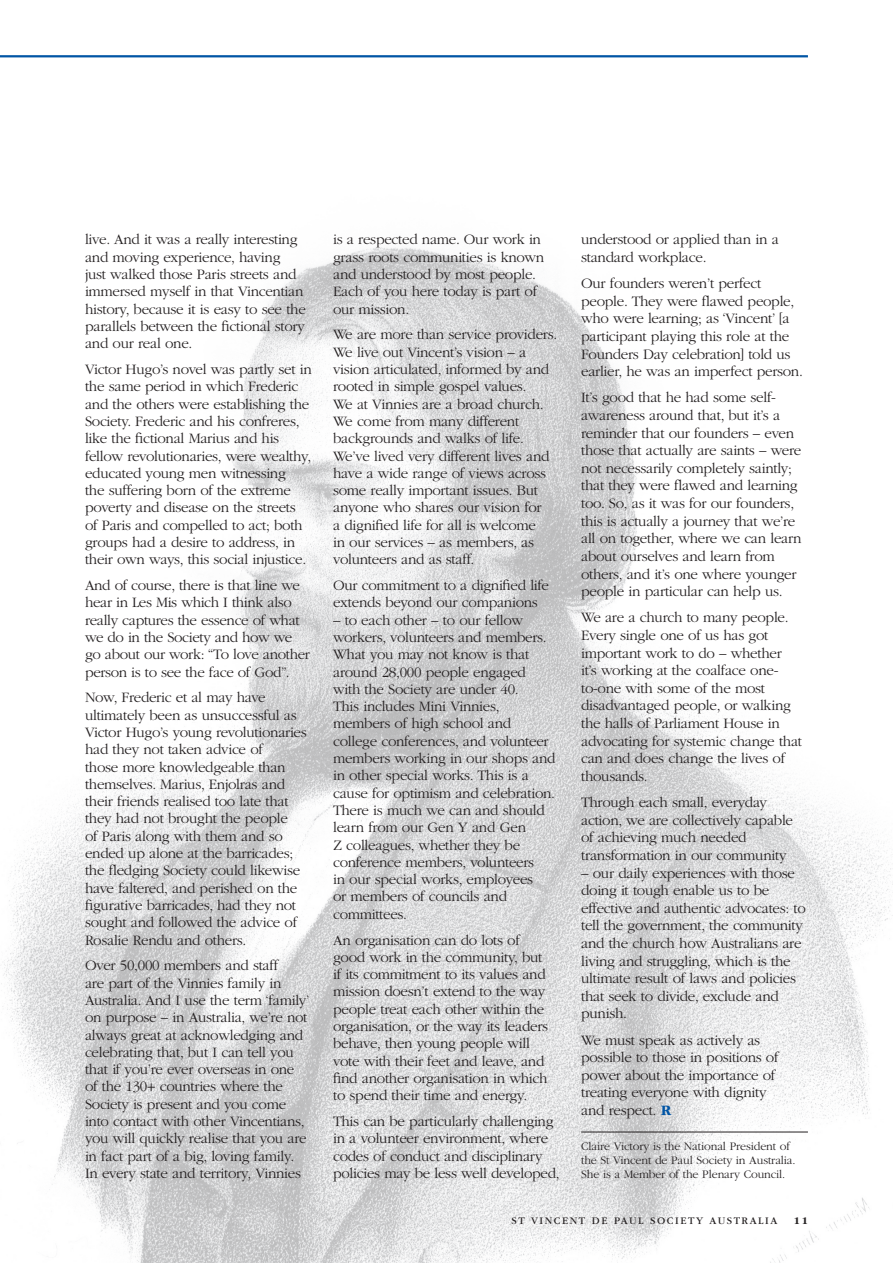
<style>
.page{position:relative;width:893px;height:1263px;background:#fff}
.page>*{position:absolute;margin:0;border:0;box-sizing:border-box;transform-origin:0 0}
.BODY{font:300 15px/17.2px "ITC Garamond Std";letter-spacing:-.02em;color:#231f20}
.Endnote{font:300 12px/13.8px "ITC Garamond Std";letter-spacing:-.01em;color:#231f20}
.t1{font:10.5px "ITC Garamond Std";letter-spacing:.15em;color:#231f20}
.t2{font:700 10.5px "ITC Garamond Std";color:#231f20}
.s1{font-weight:700;color:#0155a5}
</style>
<div class="page">
<img style="left:1px;top:247px;width:892px;height:1016px">
<hr style="left:0;top:55px;width:808px;height:2px;background:#0155a5">
<hr style="left:581px;top:1132px;width:227px;height:1px;background:#231f20">
<p class="BODY" style="left:85px;top:231px;width:222px">live. And it was a really interesting and moving experience, having<br>just walked those Paris streets and immersed myself in that Vincentian history, because it is easy to see the parallels between the fictional story and our real one.</p>
<p class="BODY" style="left:85px;top:361px;width:228px">Victor Hugo’s novel was partly set in the same period in which Frederic and the others were establishing the Society. Frederic and his confreres, like the fictional Marius and his fellow revolutionaries, were wealthy, educated young men witnessing<br>the suffering born of the extreme poverty and disease on the streets of Paris and compelled to act; both groups had a desire to address, in their own ways, this social injustice.</p>
<p class="BODY" style="left:85px;top:577px;width:226px">And of course, there is that line we hear in Les Mis which I think also really captures the essence of what we do in the Society and how we go about our work: “To love another person is to see the face of God”.</p>
<p class="BODY" style="left:85px;top:689px;width:223px">Now, Frederic et al may have ultimately been as unsuccessful as<br>Victor Hugo’s young revolutionaries had they not taken advice of<br>those more knowledgeable than themselves. Marius, Enjolras and their friends realised too late that they had not brought the people<br>of Paris along with them and so ended up alone at the barricades; the fledging Society could likewise have faltered, and perished on the figurative barricades, had they not sought and followed the advice of<br>Rosalie Rendu and others.</p>
<p class="BODY" style="left:85px;top:957px;width:226px">Over 50,000 members and staff<br>are part of the Vinnies family in Australia. And I use the term ‘family’ on purpose – in Australia, we’re not always great at acknowledging and celebrating that, but I can tell you that if you’re ever overseas in one of the 130+ countries where the Society is present and you come into contact with other Vincentians, you will quickly realise that you are in fact part of a big, loving family.<br>In every state and territory, Vinnies</p>
<p class="BODY" style="left:333px;top:231px;width:213px">is a respected name. Our work in grass roots communities is known and understood by most people.<br>Each of you here today is part of our mission.</p>
<p class="BODY" style="left:333px;top:326px;width:226px">We are more than service providers.<br>We live out Vincent’s vision – a vision articulated, informed by and rooted in simple gospel values.<br>We at Vinnies are a broad church.<br>We come from many different backgrounds and walks of life.<br>We’ve lived very different lives and have a wide range of views across some really important issues. But anyone who shares our vision for<br>a dignified life for all is welcome<br>in our services – as members, as volunteers and as staff.</p>
<p class="BODY" style="left:333px;top:577px;width:217px">Our commitment to a dignified life extends beyond our companions</p>
<p class="BODY" style="left:333px;top:611px;width:224px">– to each other – to our fellow workers, volunteers and members.<br>What you may not know is that around 28,000 people engaged with the Society are under 40.<br>This includes Mini Vinnies, members of high school and college conferences, and volunteer members working in our shops and in other special works. This is a cause for optimism and celebration.<br>There is much we can and should learn from our Gen Y and Gen<br>Z colleagues, whether they be conference members, volunteers<br>in our special works, employees<br>or members of councils and committees.</p>
<p class="BODY" style="left:333px;top:931px;width:217px">An organisation can do lots of good work in the community, but if its commitment to its values and mission doesn’t extend to the way people treat each other within the organisation, or the way its leaders behave, then young people will vote with their feet and leave, and find another organisation in which to spend their time and energy.</p>
<p class="BODY" style="left:333px;top:1113px;width:228px">This can be particularly challenging in a volunteer environment, where codes of conduct and disciplinary policies may be less well developed,</p>
<p class="BODY" style="left:581px;top:231px;width:199px">understood or applied than in a standard workplace.</p>
<p class="BODY" style="left:581px;top:275px;width:223px">Our founders weren’t perfect people. They were flawed people, who were learning; as ‘Vincent’ [a participant playing this role at the Founders Day celebration] told us earlier, he was an imperfect person.</p>
<p class="BODY" style="left:581px;top:389px;width:222px">It’s good that he had some self&shy;awareness around that, but it’s a reminder that our founders – even those that actually are saints – were not necessarily completely saintly; that they were flawed and learning too. So, as it was for our founders, this is actually a journey that we’re all on together, where we can learn about ourselves and learn from others, and it’s one where younger people in particular can help us.</p>
<p class="BODY" style="left:581px;top:609px;width:222px">We are a church to many people.<br>Every single one of us has got important work to do – whether<br>it’s working at the coalface one&shy;to-one with some of the most disadvantaged people, or walking the halls of Parliament House in advocating for systemic change that can and does change the lives of thousands.</p>
<p class="BODY" style="left:581px;top:794px;width:213px">Through each small, everyday action, we are collectively capable of achieving much needed transformation in our community</p>
<p class="BODY" style="left:581px;top:864px;width:226px">– our daily experiences with those doing it tough enable us to be effective and authentic advocates: to tell the government, the community and the church how Australians are living and struggling, which is the ultimate result of laws and policies that seek to divide, exclude and punish.</p>
<p class="BODY" style="left:581px;top:1031px;width:199px">We must speak as actively as possible to those in positions of power about the importance of treating everyone with dignity and respect. <span class="s1">R</span></p>
<p class="Endnote" style="left:581px;top:1140px;width:216px">Claire Victory is the National President of the St Vincent de Paul Society in Australia.<br>She is a Member of the Plenary Council.</p>
<p class="t1" style="left:512px;top:1214px;width:267px">ST VINCENT DE PAUL SOCIETY AUSTRALIA</p>
<p class="t2" style="left:794px;top:1214px;width:16px">11</p>
</div>
